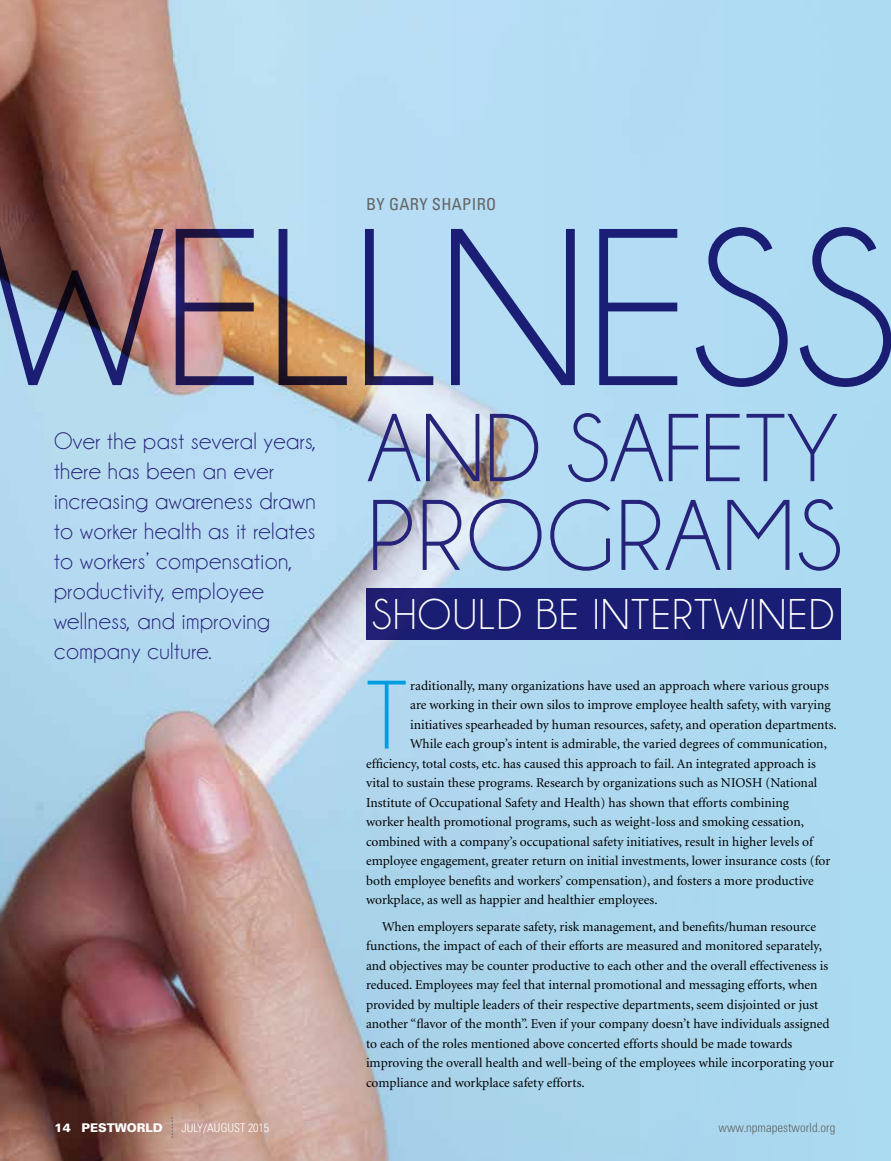
<style>
.page{position:relative;width:891px;height:1161px;background:#fff}
.page>*{position:absolute;margin:0;border:0;box-sizing:border-box;transform-origin:0 0}
.t1{font:226.2px "Champagne&Limousines";color:#26237a}
.t2{font:101.4px "Champagne&Limousines";letter-spacing:.02em;color:#26237a}
.t3{font:98.25px "Champagne&Limousines";color:#009ee1}
.t4{font:97.5px "Champagne&Limousines";color:#26237a}
.t5{font:43.5px "Champagne&Limousines";letter-spacing:.035em;color:#fff}
.t6{font:24px/30px "Champagne&Limousines";letter-spacing:.02em;color:#26237a}
.t7{font:condensed 16.5px "Univers";letter-spacing:.02em;color:#636466}
.t8{font:13.5px/19.5px "Minion";color:#000}
.t9{font:300 condensed 12.75px "Univers";color:#636466}
.t10{font:300 condensed 12px "Univers";color:#fff}
.t11{font:900 12px "Univers";color:#fff}
</style>
<div class="page">
<img style="left:0;top:0;width:889px;height:1161px">
<div style="left:366px;top:588px;width:474px;height:52px;background:#1a1d73"></div>
<svg style="left:172px;top:1117px;width:1px;height:21px"></svg>
<p class="t7" style="left:366px;top:194px;width:132px">BY GARY SHAPIRO</p>
<h1 class="t1" style="left:-14px;top:195px;width:913px">WELLNESS</h1>
<h3 class="t4" style="left:368px;top:399px;width:473px">AND SAFETY</h3>
<h2 class="t2" style="left:368px;top:485px;width:477px">PROGRAMS</h2>
<h3 class="t5" style="left:372px;top:593px;width:464px">SHOULD BE INTERTWINED</h3>
<h3 class="t6" style="left:54px;top:426px;width:264px">Over the past several years, there has been an ever increasing awareness drawn to worker health as it relates to workers’ compensation, productivity, employee wellness, and improving company culture.</h3>
<h3 class="t3" style="left:366px;top:666px;width:43px">T</h3>
<p class="t8" style="left:410px;top:676px;width:420px">raditionally, many organizations have used an approach where various groups</p>
<p class="t8" style="left:410px;top:696px;width:422px">are working in their own silos to improve employee health safety, with varying</p>
<p class="t8" style="left:410px;top:715px;width:428px">initiatives spearheaded by human resources, safety, and operation departments.</p>
<p class="t8" style="left:410px;top:735px;width:418px">While each group’s intent is admirable, the varied degrees of communication,</p>
<p class="t8" style="left:366px;top:754px;width:451px">efficiency, total costs, etc. has caused this approach to fail. An integrated approach is</p>
<p class="t8" style="left:366px;top:774px;width:453px">vital to sustain these programs. Research by organizations such as NIOSH (National</p>
<p class="t8" style="left:366px;top:793px;width:424px">Institute of Occupational Safety and Health) has shown that efforts combining</p>
<p class="t8" style="left:366px;top:813px;width:439px">worker health promotional programs, such as weight-loss and smoking cessation,</p>
<p class="t8" style="left:366px;top:832px;width:449px">combined with a company’s occupational safety initiatives, result in higher levels of</p>
<p class="t8" style="left:366px;top:852px;width:466px">employee engagement, greater return on initial investments, lower insurance costs (for</p>
<p class="t8" style="left:366px;top:871px;width:449px">both employee benefits and workers’ compensation), and fosters a more productive</p>
<p class="t8" style="left:366px;top:891px;width:293px">workplace, as well as happier and healthier employees.</p>
<p class="t8" style="left:366px;top:917px;width:469px;text-indent:16px">When employers separate safety, risk management, and benefits/human resource functions, the impact of each of their efforts are measured and monitored separately, and objectives may be counter productive to each other and the overall effectiveness is reduced. Employees may feel that internal promotional and messaging efforts, when provided by multiple leaders of their respective departments, seem disjointed or just another “flavor of the month”. Even if your company doesn’t have individuals assigned to each of the roles mentioned above concerted efforts should be made towards improving the overall health and well-being of the employees while incorporating your compliance and workplace safety efforts.</p>
<p class="t11" style="left:54px;top:1120px;width:110px">14 PESTWORLD</p>
<p class="t10" style="left:181px;top:1121px;width:89px">JULY/AUGUST 2015</p>
<p class="t9" style="left:719px;top:1120px;width:118px">www.npmapestworld.org</p>
</div>
